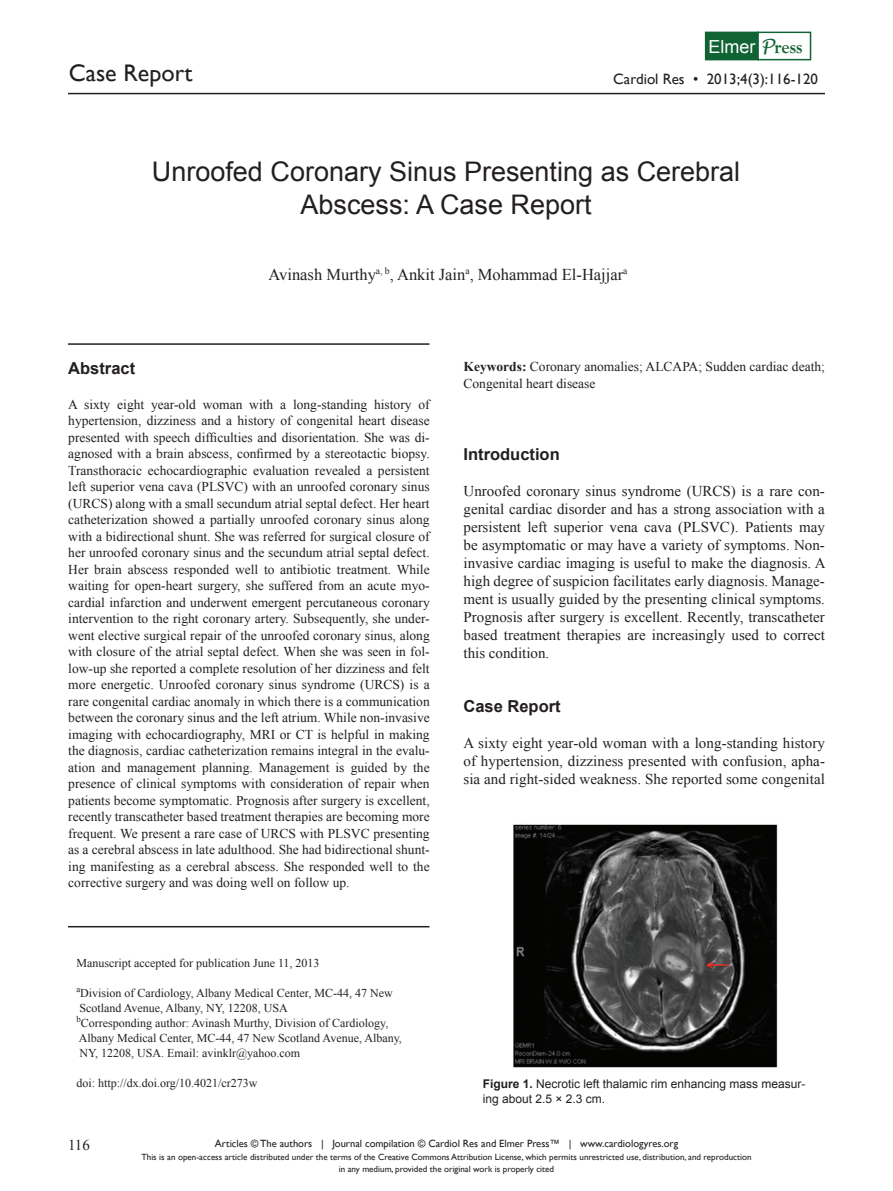
<style>
.page{position:relative;width:893px;height:1191px;background:#fff}
.page>*{position:absolute;margin:0;border:0;box-sizing:border-box;transform-origin:0 0}
.t1{font:27px/33px "Arial";color:#231f20;text-align:center}
.t2{font:24px "Gill Sans";color:#231f20}
.t3{font:18px "Arial";color:#fff}
.t4{font:16.5px "Times New Roman";color:#231f20}
.t5{font:700 16.5px "Arial";color:#231f20}
.t6{font:15px/18px "Times New Roman";color:#231f20;text-align:justify}
.t7{font:15px "Gill Sans";color:#231f20}
.t8{font:13.5px/16.5px "Times New Roman";color:#231f20;text-align:justify}
.t9{font:12px/15px "Times New Roman";color:#231f20}
.t10{font:12px/15px "Arial";color:#231f20}
.t11{font:10.5px "Gill Sans";color:#231f20}
.t12{font:9px/12px "Gill Sans";color:#231f20;text-align:center}
.s1{font-family:"Lucida Handwriting";font-style:italic;font-size:19.5px;color:#146534}
.s2{font-family:"Goudy Old Style T";font-weight:700;font-size:19.5px;color:#146534}
.s3{font-weight:700}
</style>
<div class="page">
<div style="left:705px;top:32px;width:54px;height:28px;background:#106333"></div>
<div style="left:757px;top:32px;width:54px;height:28px;background:#fff;border:2px solid #106333"></div>
<div style="left:706px;top:40px;width:52px;height:16px;background:#106333"></div>
<hr style="left:68px;top:93px;width:757px;height:1px;background:#231f20">
<hr style="left:68px;top:343px;width:361px;height:2px;background:#231f20">
<hr style="left:68px;top:926px;width:361px;height:1px;background:#231f20">
<img style="left:513px;top:824px;width:265px;height:244px">
<h3 class="t3" style="left:708px;top:35px;width:96px">Elmer <span class="s1">P</span><span class="s2">ress</span></h3>
<h2 class="t2" style="left:69px;top:59px;width:125px">Case Report</h2>
<p class="t7" style="left:613px;top:70px;width:206px">Cardiol Res • 2013;4(3):116-120</p>
<h1 class="t1" style="left:152px;top:156px;width:590px">Unroofed Coronary Sinus Presenting as Cerebral<br>Abscess: A Case Report</h1>
<p class="t4" style="left:268px;top:263px;width:360px">Avinash Murthy<sup>a,</sup> <sup>b</sup>, Ankit Jain<sup>a</sup>, Mohammad El-Hajjar<sup>a</sup></p>
<p class="t5" style="left:68px;top:357px;width:68px">Abstract</p>
<p class="t8" style="left:68px;top:396px;width:363px">A sixty eight year-old woman with a long-standing history of hypertension, dizziness and a history of congenital heart disease presented with speech difficulties and disorientation. She was di&shy;agnosed with a brain abscess, confirmed by a stereotactic biopsy.<br>Transthoracic echocardiographic evaluation revealed a persistent left superior vena cava (PLSVC) with an unroofed coronary sinus (URCS) along with a small secundum atrial septal defect. Her heart catheterization showed a partially unroofed coronary sinus along with a bidirectional shunt. She was referred for surgical closure of her unroofed coronary sinus and the secundum atrial septal defect.<br>Her brain abscess responded well to antibiotic treatment. While waiting for open-heart surgery, she suffered from an acute myo&shy;cardial infarction and underwent emergent percutaneous coronary intervention to the right coronary artery. Subsequently, she under&shy;went elective surgical repair of the unroofed coronary sinus, along with closure of the atrial septal defect. When she was seen in fol&shy;low-up she reported a complete resolution of her dizziness and felt more energetic. Unroofed coronary sinus syndrome (URCS) is a rare congenital cardiac anomaly in which there is a communication between the coronary sinus and the left atrium. While non-invasive imaging with echocardiography, MRI or CT is helpful in making the diagnosis, cardiac catheterization remains integral in the evalu&shy;ation and management planning. Management is guided by the presence of clinical symptoms with consideration of repair when patients become symptomatic. Prognosis after surgery is excellent, recently transcatheter based treatment therapies are becoming more frequent. We present a rare case of URCS with PLSVC presenting as a cerebral abscess in late adulthood. She had bidirectional shunt&shy;ing manifesting as a cerebral abscess. She responded well to the corrective surgery and was doing well on follow up.</p>
<p class="t8" style="left:463px;top:358px;width:363px"><span class="s3">Keywords:</span> Coronary anomalies; ALCAPA; Sudden cardiac death;<br>Congenital heart disease</p>
<p class="t5" style="left:463px;top:442px;width:98px">Introduction</p>
<p class="t6" style="left:463px;top:481px;width:364px">Unroofed coronary sinus syndrome (URCS) is a rare con&shy;genital cardiac disorder and has a strong association with a persistent left superior vena cava (PLSVC). Patients may be asymptomatic or may have a variety of symptoms. Non&shy;invasive cardiac imaging is useful to make the diagnosis. A high degree of suspicion facilitates early diagnosis. Manage&shy;ment is usually guided by the presenting clinical symptoms.<br>Prognosis after surgery is excellent. Recently, transcatheter based treatment therapies are increasingly used to correct this condition.</p>
<p class="t5" style="left:463px;top:694px;width:99px">Case Report</p>
<p class="t6" style="left:463px;top:733px;width:363px">A sixty eight year-old woman with a long-standing history of hypertension, dizziness presented with confusion, apha&shy;sia and right-sided weakness. She reported some congenital</p>
<p class="t9" style="left:76px;top:955px;width:245px">Manuscript accepted for publication June 11, 2013</p>
<p class="t9" style="left:76px;top:985px;width:327px"><sup>a</sup>Division of Cardiology, Albany Medical Center, MC-44, 47 New Scotland Avenue, Albany, NY, 12208, USA<br><sup>b</sup>Corresponding author: Avinash Murthy, Division of Cardiology, Albany Medical Center, MC-44, 47 New Scotland Avenue, Albany, NY, 12208, USA. Email: avinklr@yahoo.com</p>
<p class="t9" style="left:76px;top:1075px;width:183px">doi: http://dx.doi.org/10.4021/cr273w</p>
<p class="t10" style="left:483px;top:1076px;width:324px"><span class="s3">Figure 1.</span> Necrotic left thalamic rim enhancing mass measur&shy;ing about 2.5 × 2.3 cm.</p>
<p class="t6" style="left:68px;top:1136px;width:23px">116</p>
<p class="t11" style="left:215px;top:1137px;width:465px">Articles © The authors | Journal compilation © Cardiol Res and Elmer Press™ | www.cardiologyres.org</p>
<p class="t12" style="left:141px;top:1151px;width:612px">This is an open-access article distributed under the terms of the Creative Commons Attribution License, which permits unrestricted use, distribution, and reproduction in any medium, provided the original work is properly cited</p>
</div>
